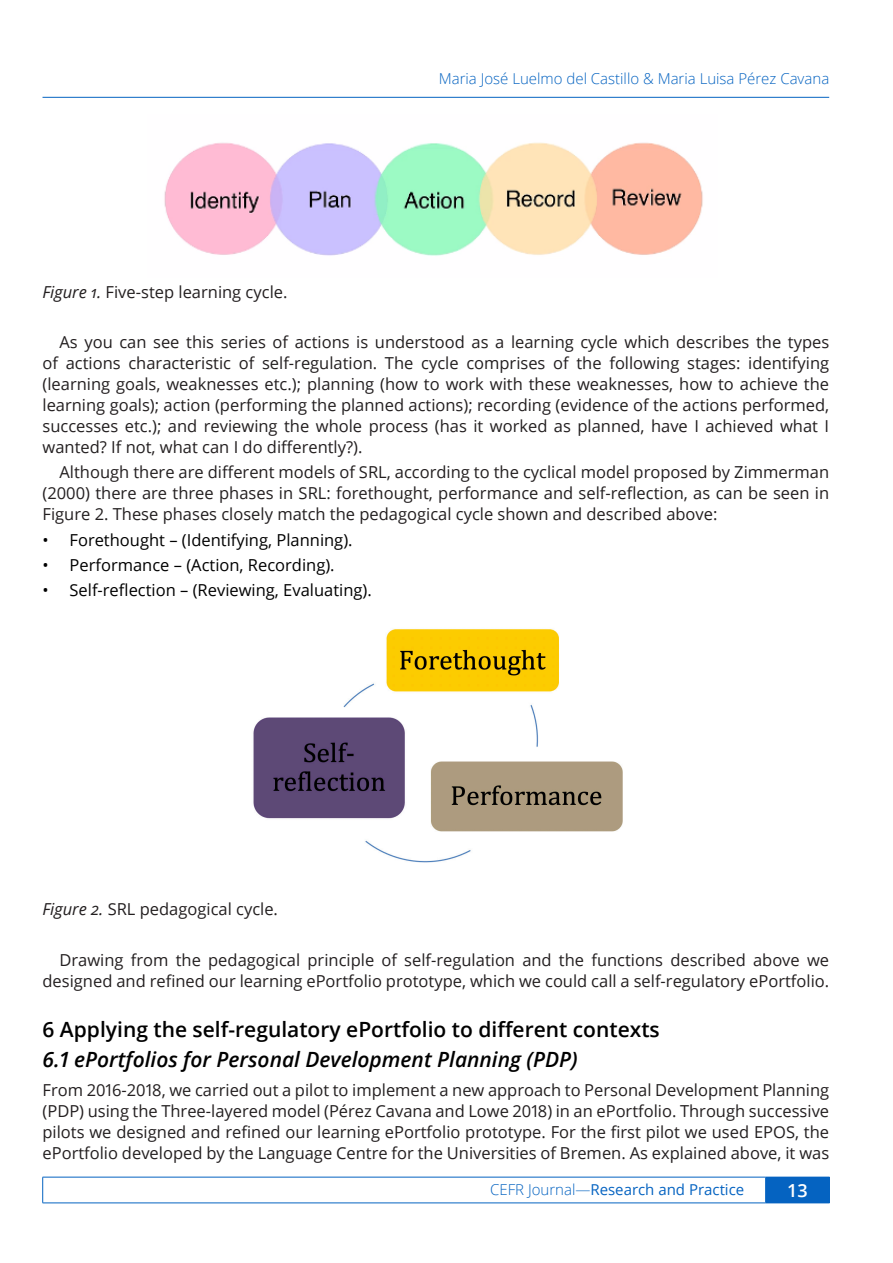
<style>
.page{position:relative;width:893px;height:1263px;background:#fff}
.page>*{position:absolute;margin:0;border:0;box-sizing:border-box;transform-origin:0 0}
.Header_1{font:600 21px "Open Sans";color:#000}
.Header_2{font:italic 600 21px "Open Sans";color:#000}
.t1{font:600 18px "Open Sans";color:#fff}
.Text_-_Indent{font:16.5px/21px "Open Sans";color:#231f20;text-align:justify}
.Text{font:16.5px/21px "Open Sans";color:#231f20;text-align:justify}
.t2{font:16.5px "Open Sans";color:#000}
.Header_-_Figure{font:16.5px "Open Sans";color:#231f20}
.t3{font:300 15px "Open Sans";color:#0563c1}
.t4{font:15px "Open Sans";color:#0563c1}
.s1{font-style:italic}
.s2{font-weight:300}
</style>
<div class="page">
<div style="left:766px;top:1177px;width:63px;height:26px;background:#0563c1"></div>
<hr style="left:43px;top:1177px;width:723px;height:1px;background:#0563c1">
<svg style="left:42px;top:1177px;width:1px;height:26px"></svg>
<svg style="left:765px;top:1177px;width:1px;height:25px"></svg>
<svg style="left:829px;top:1177px;width:1px;height:25px"></svg>
<hr style="left:43px;top:1202px;width:723px;height:1px;background:#0563c1">
<hr style="left:766px;top:1202px;width:64px;height:1px;background:#0563c1">
<hr style="left:43px;top:97px;width:786px;height:1px;background:#0563c1">
<img style="left:164px;top:142px;width:539px;height:114px">
<img style="left:253px;top:629px;width:370px;height:234px">
<p class="t3" style="left:439px;top:68px;width:392px">Maria José Luelmo del Castillo &amp; Maria Luisa Pérez Cavana</p>
<p class="Header_-_Figure" style="left:43px;top:280px;width:246px"><span class="s1">Figure 1.</span> Five-step learning cycle.</p>
<p class="Text_-_Indent" style="left:43px;top:331px;width:788px;text-indent:17px">As you can see this series of actions is understood as a learning cycle which describes the types of actions characteristic of self-regulation. The cycle comprises of the following stages: identifying (learning goals, weaknesses etc.); planning (how to work with these weaknesses, how to achieve the learning goals); action (performing the planned actions); recording (evidence of the actions performed, successes etc.); and reviewing the whole process (has it worked as planned, have I achieved what I wanted? If not, what can I do differently?).</p>
<p class="Text_-_Indent" style="left:43px;top:461px;width:788px;text-indent:17px">Although there are different models of SRL, according to the cyclical model proposed by Zimmerman (2000) there are three phases in SRL: forethought, performance and self-reflection, as can be seen in Figure 2. These phases closely match the pedagogical cycle shown and described above:</p>
<p class="t2" style="left:43px;top:528px;width:312px">• Forethought – (Identifying, Planning).</p>
<p class="t2" style="left:43px;top:553px;width:294px">• Performance – (Action, Recording).</p>
<p class="t2" style="left:43px;top:579px;width:331px">• Self-reflection – (Reviewing, Evaluating).</p>
<p class="Header_-_Figure" style="left:43px;top:898px;width:237px"><span class="s1">Figure 2.</span> SRL pedagogical cycle.</p>
<p class="Text_-_Indent" style="left:43px;top:949px;width:788px;text-align:right">Drawing from the pedagogical principle of self-regulation and the functions described above we designed and refined our learning ePortfolio prototype, which we could call a self-regulatory ePortfolio.</p>
<p class="Header_1" style="left:43px;top:1015px;width:619px">6 Applying the self-regulatory ePortfolio to different contexts</p>
<p class="Header_2" style="left:43px;top:1045px;width:537px">6.1 ePortfolios for Personal Development Planning (PDP)</p>
<p class="Text" style="left:43px;top:1079px;width:788px">From 2016-2018, we carried out a pilot to implement a new approach to Personal Development Planning (PDP) using the Three-layered model (Pérez Cavana and Lowe 2018) in an ePortfolio. Through successive pilots we designed and refined our learning ePortfolio prototype. For the first pilot we used EPOS, the ePortfolio developed by the Language Centre for the Universities of Bremen. As explained above, it was</p>
<p class="t4" style="left:490px;top:1179px;width:256px"><span class="s2">CEFR Journal—</span>Research and Practice</p>
<p class="t1" style="left:787px;top:1178px;width:22px">13</p>
</div>
